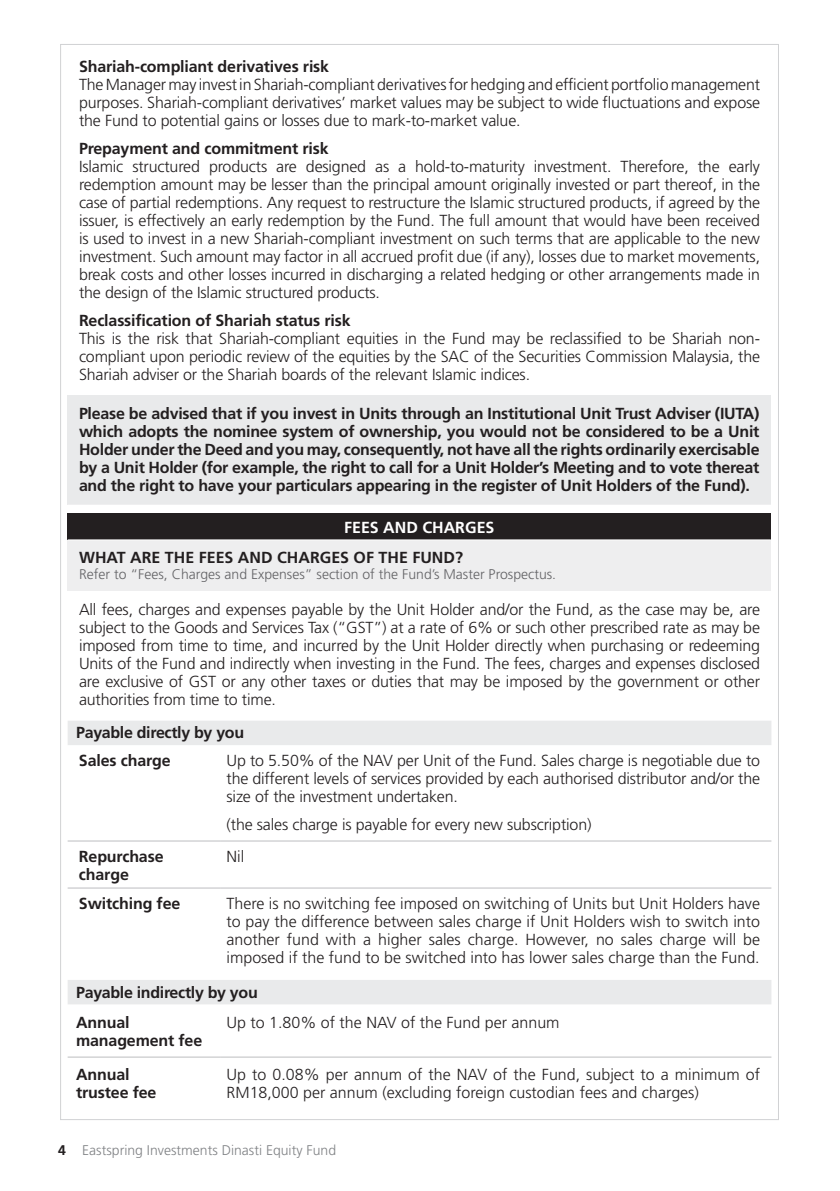
<style>
.page{position:relative;width:840px;height:1191px;background:#fff}
.page>*{position:absolute;margin:0;border:0;box-sizing:border-box;transform-origin:0 0}
.t1{font:300 16px/18px "Frutiger";letter-spacing:-.01em;color:#231f20;text-align:justify}
.t2{font:700 16px/18px "Frutiger";letter-spacing:-.01em;color:#231f20}
.t3{font:700 16px "Frutiger";color:#fff}
.t4{font:300 14px "Frutiger";color:#636366}
.t5{font:300 14px "Frutiger";color:#808285}
.s1{font-weight:700;color:#231f20}
</style>
<div class="page">
<div style="left:68px;top:396px;width:702px;height:109px;background:#e9eaeb"></div>
<div style="left:68px;top:514px;width:702px;height:26px;background:#231f20"></div>
<div style="left:68px;top:540px;width:702px;height:50px;background:#eeeeef"></div>
<hr style="left:68px;top:539px;width:702px;height:1px;background:#fff">
<svg style="left:68px;top:721px;width:703px;height:283px"></svg>
<hr style="left:68px;top:840px;width:153px;height:1px;background:#bcbdc0">
<hr style="left:221px;top:840px;width:550px;height:1px;background:#bcbdc0">
<hr style="left:68px;top:887px;width:153px;height:1px;background:#bcbdc0">
<hr style="left:221px;top:887px;width:550px;height:1px;background:#bcbdc0">
<hr style="left:68px;top:1056px;width:153px;height:1px;background:#bcbdc0">
<hr style="left:221px;top:1056px;width:550px;height:1px;background:#bcbdc0">
<p class="t2" style="left:79px;top:57px;width:251px">Shariah-compliant derivatives risk</p>
<p class="t1" style="left:79px;top:75px;width:682px">The Manager may invest in Shariah-compliant derivatives for hedging and efficient portfolio management purposes. Shariah-compliant derivatives’ market values may be subject to wide fluctuations and expose the Fund to potential gains or losses due to mark-to-market value.</p>
<p class="t2" style="left:79px;top:139px;width:251px">Prepayment and commitment risk</p>
<p class="t1" style="left:79px;top:157px;width:682px">Islamic structured products are designed as a hold-to-maturity investment. Therefore, the early redemption amount may be lesser than the principal amount originally invested or part thereof, in the case of partial redemptions. Any request to restructure the Islamic structured products, if agreed by the issuer, is effectively an early redemption by the Fund. The full amount that would have been received is used to invest in a new Shariah-compliant investment on such terms that are applicable to the new investment. Such amount may factor in all accrued profit due (if any), losses due to market movements, break costs and other losses incurred in discharging a related hedging or other arrangements made in the design of the Islamic structured products.</p>
<p class="t2" style="left:79px;top:311px;width:273px">Reclassification of Shariah status risk</p>
<p class="t1" style="left:79px;top:329px;width:682px">This is the risk that Shariah-compliant equities in the Fund may be reclassified to be Shariah non&shy;compliant upon periodic review of the equities by the SAC of the Securities Commission Malaysia, the Shariah adviser or the Shariah boards of the relevant Islamic indices.</p>
<p class="t2" style="left:79px;top:404px;width:681px;text-align:justify">Please be advised that if you invest in Units through an Institutional Unit Trust Adviser (IUTA) which adopts the nominee system of ownership, you would not be considered to be a Unit Holder under the Deed and you may, consequently, not have all the rights ordinarily exercisable by a Unit Holder (for example, the right to call for a Unit Holder’s Meeting and to vote thereat and the right to have your particulars appearing in the register of Unit Holders of the Fund).</p>
<p class="t3" style="left:344px;top:517px;width:152px">FEES AND CHARGES</p>
<p class="t2" style="left:79px;top:548px;width:385px">WHAT ARE THE FEES AND CHARGES OF THE FUND?</p>
<p class="t4" style="left:79px;top:566px;width:478px">Refer to “Fees, Charges and Expenses” section of the Fund’s Master Prospectus.</p>
<p class="t1" style="left:79px;top:600px;width:682px">All fees, charges and expenses payable by the U nit Holder and/or the Fund, as the case may be, are subject to the Goods and Services Tax (“GST ”) at a rate of 6% or such other prescribed rate as may be imposed from time to time, and incurred by the U nit Holder directly when purchasing or redeeming U nits of the Fund and indirectly when investing in the Fund. The fees, charges and expenses disclosed are exclusive of GST</p>
<p class="t1" style="left:79px;top:672px;width:682px;text-indent:143px">or any other taxes or duties that may be imposed by the government or other authorities from time to time.</p>
<p class="t2" style="left:76px;top:719px;width:169px;line-height:27.4px">Payable directly by you<br>Sales charge</p>
<p class="t1" style="left:226px;top:751px;width:534px;text-indent:170px">per U nit of the Fund. Sales charge is negotiable due to the different levels of services provided by each authorised distributor and/or the size of the investment undertaken.</p>
<p class="t1" style="left:226px;top:815px;width:366px">(the sales charge is payable for every new subscription)</p>
<p class="t1" style="left:226px;top:751px;width:147px">U p to 5.50% of the NAV</p>
<p class="t2" style="left:79px;top:847px;width:86px">Repurchase charge</p>
<p class="t1" style="left:226px;top:847px;width:19px">Nil</p>
<p class="t2" style="left:79px;top:894px;width:103px">Switching fee</p>
<p class="t1" style="left:226px;top:894px;width:534px">There is no switching fee imposed on switching of U nits but U nit Holders have to pay the difference between sales charge if U nit Holders wish to switch into another fund with a higher sales charge. However, no sales charge will be imposed if the fund to be switched into has lower sales charge than the Fund.</p>
<p class="t2" style="left:76px;top:976px;width:183px;line-height:30.2px">Payable indirectly by you<br>Annual</p>
<p class="t2" style="left:76px;top:1031px;width:127px">management fee</p>
<p class="t1" style="left:226px;top:1013px;width:151px">U p to 1.80% of the NAV</p>
<p class="t1" style="left:401px;top:1013px;width:160px">of the Fund per annum</p>
<p class="t2" style="left:76px;top:1065px;width:82px">Annual trustee fee</p>
<p class="t1" style="left:226px;top:1065px;width:241px">Up to 0.08% per annum of the NAV</p>
<p class="t1" style="left:226px;top:1065px;width:534px;text-indent:266px">of the Fund, subject to a minimum of<br>RM 18,000 per annum (excluding foreign custodian fees and charges)</p>
<p class="t5" style="left:58px;top:1142px;width:279px"><span class="s1">4</span> Eastspring Investments Dinasti Equity Fund</p>
</div>
